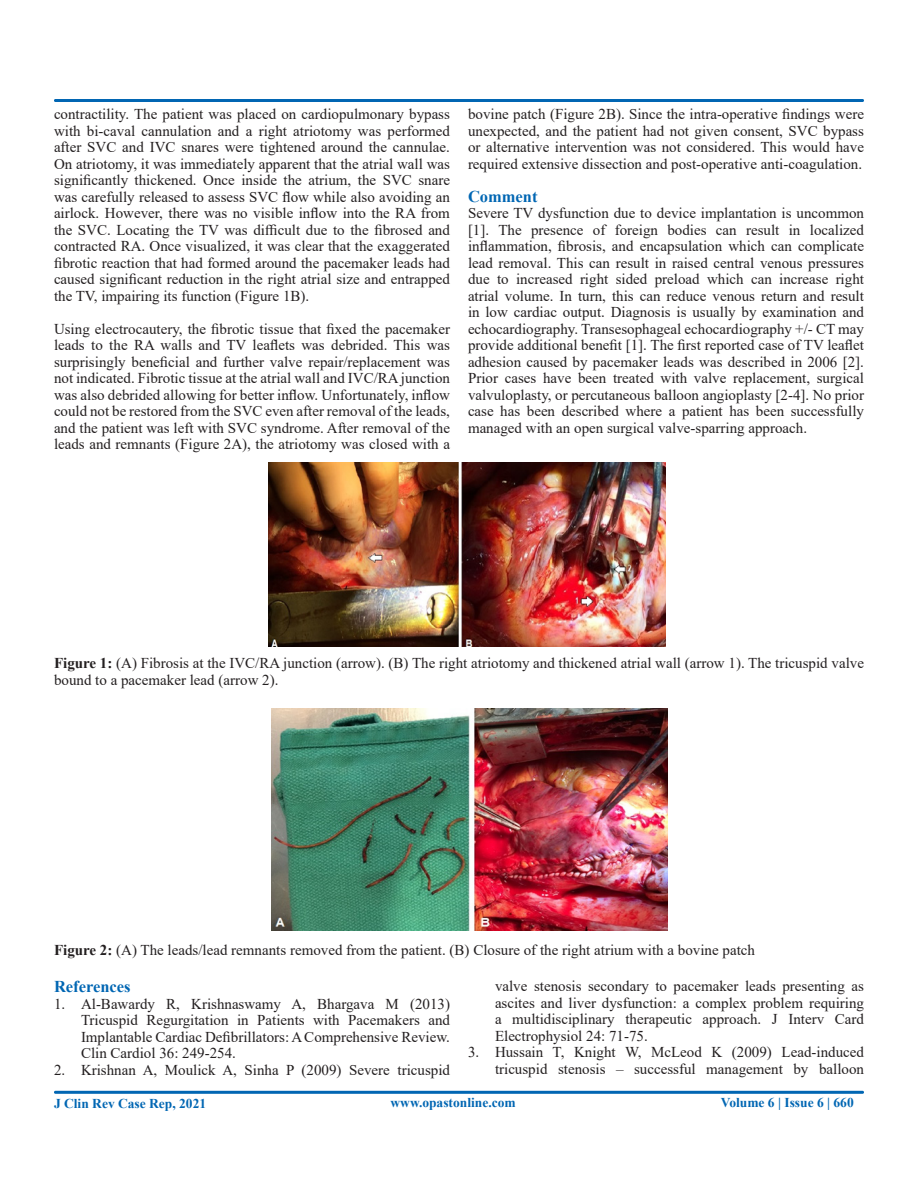
<style>
.page{position:relative;width:918px;height:1188px;background:#fff}
.page>*{position:absolute;margin:0;border:0;box-sizing:border-box;transform-origin:0 0}
.t1{font:700 16.5px "Times New Roman";color:#0166b3}
.t2{font:15px/16.5px "Times New Roman";color:#231f20;text-align:justify}
.t3{font:700 13.5px "Times New Roman";color:#0166b3}
.s1{font-weight:700}
</style>
<div class="page">
<div style="left:54px;top:99px;width:810px;height:3px;border:2px solid #0166b3"></div>
<div style="left:54px;top:1091px;width:810px;height:3px;border:2px solid #0166b3"></div>
<img style="left:268px;top:463px;width:398px;height:183px">
<img style="left:272px;top:708px;width:396px;height:222px">
<p class="t2" style="left:54px;top:105px;width:398px">contractility. The patient was placed on cardiopulmonary bypass with bi-caval cannulation and a right atriotomy was performed after SVC and IVC snares were tightened around the cannulae.<br>On atriotomy, it was immediately apparent that the atrial wall was significantly thickened. Once inside the atrium, the SVC snare was carefully released to assess SVC flow while also avoiding an airlock. However, there was no visible inflow into the RA from the SVC. Locating the TV was difficult due to the fibrosed and contracted RA. Once visualized, it was clear that the exaggerated fibrotic reaction that had formed around the pacemaker leads had caused significant reduction in the right atrial size and entrapped the TV, impairing its function (Figure 1B).</p>
<p class="t2" style="left:54px;top:320px;width:398px">Using electrocautery, the fibrotic tissue that fixed the pacemaker leads to the RA walls and TV leaflets was debrided. This was surprisingly beneficial and further valve repair/replacement was not indicated. Fibrotic tissue at the atrial wall and IVC/RA junction was also debrided allowing for better inflow. Unfortunately, inflow could not be restored from the SVC even after removal of the leads, and the patient was left with SVC syndrome. After removal of the leads and remnants (Figure 2A), the atriotomy was closed with a</p>
<p class="t2" style="left:468px;top:105px;width:398px">bovine patch (Figure 2B). Since the intra-operative findings were unexpected, and the patient had not given consent, SVC bypass or alternative intervention was not considered. This would have required extensive dissection and post-operative anti-coagulation.</p>
<p class="t1" style="left:468px;top:184px;width:71px">Comment</p>
<p class="t2" style="left:468px;top:204px;width:398px">Severe TV dysfunction due to device implantation is uncommon [1]. The presence of foreign bodies can result in localized inflammation, fibrosis, and encapsulation which can complicate lead removal. This can result in raised central venous pressures due to increased right sided preload which can increase right atrial volume. In turn, this can reduce venous return and result in low cardiac output. Diagnosis is usually by examination and echocardiography. Transesophageal echocardiography +/- CT may provide additional benefit [1]. The first reported case of TV leaflet adhesion caused by pacemaker leads was described in 2006 [2].<br>Prior cases have been treated with valve replacement, surgical valvuloplasty, or percutaneous balloon angioplasty [2-4]. No prior case has been described where a patient has been successfully managed with an open surgical valve-sparring approach.</p>
<p class="t2" style="left:54px;top:655px;width:812px"><span class="s1">Figure 1:</span> (A) Fibrosis at the IVC/RA junction (arrow). (B) The right atriotomy and thickened atrial wall (arrow 1). The tricuspid valve bound to a pacemaker lead (arrow 2).</p>
<p class="t2" style="left:54px;top:941px;width:703px"><span class="s1">Figure 2:</span> (A) The leads/lead remnants removed from the patient. (B) Closure of the right atrium with a bovine patch</p>
<p class="t1" style="left:54px;top:975px;width:78px">References</p>
<p class="t2" style="left:81px;top:995px;width:371px;text-indent:-27px">1. Al-Bawardy R, Krishnaswamy A, Bhargava M (2013)<br>Tricuspid Regurgitation in Patients with Pacemakers and Implantable Cardiac Defibrillators: A Comprehensive Review.<br>Clin Cardiol 36: 249-254.</p>
<p class="t2" style="left:54px;top:1061px;width:398px">2. Krishnan A, Moulick A, Sinha P (2009) Severe tricuspid</p>
<p class="t2" style="left:495px;top:978px;width:371px">valve stenosis secondary to pacemaker leads presenting as ascites and liver dysfunction: a complex problem requiring a multidisciplinary therapeutic approach. J Interv Card Electrophysiol 24: 71-75.</p>
<p class="t2" style="left:468px;top:1044px;width:398px;text-align:right">3. Hussain T, Knight W, McLeod K (2009) Lead-induced tricuspid stenosis – successful management by balloon</p>
<p class="t3" style="left:54px;top:1093px;width:154px">J Clin Rev Case Rep, 2021</p>
<p class="t3" style="left:391px;top:1093px;width:127px">www.opastonline.com</p>
<p class="t3" style="left:721px;top:1093px;width:134px">Volume 6 | Issue 6 | 660</p>
</div>
